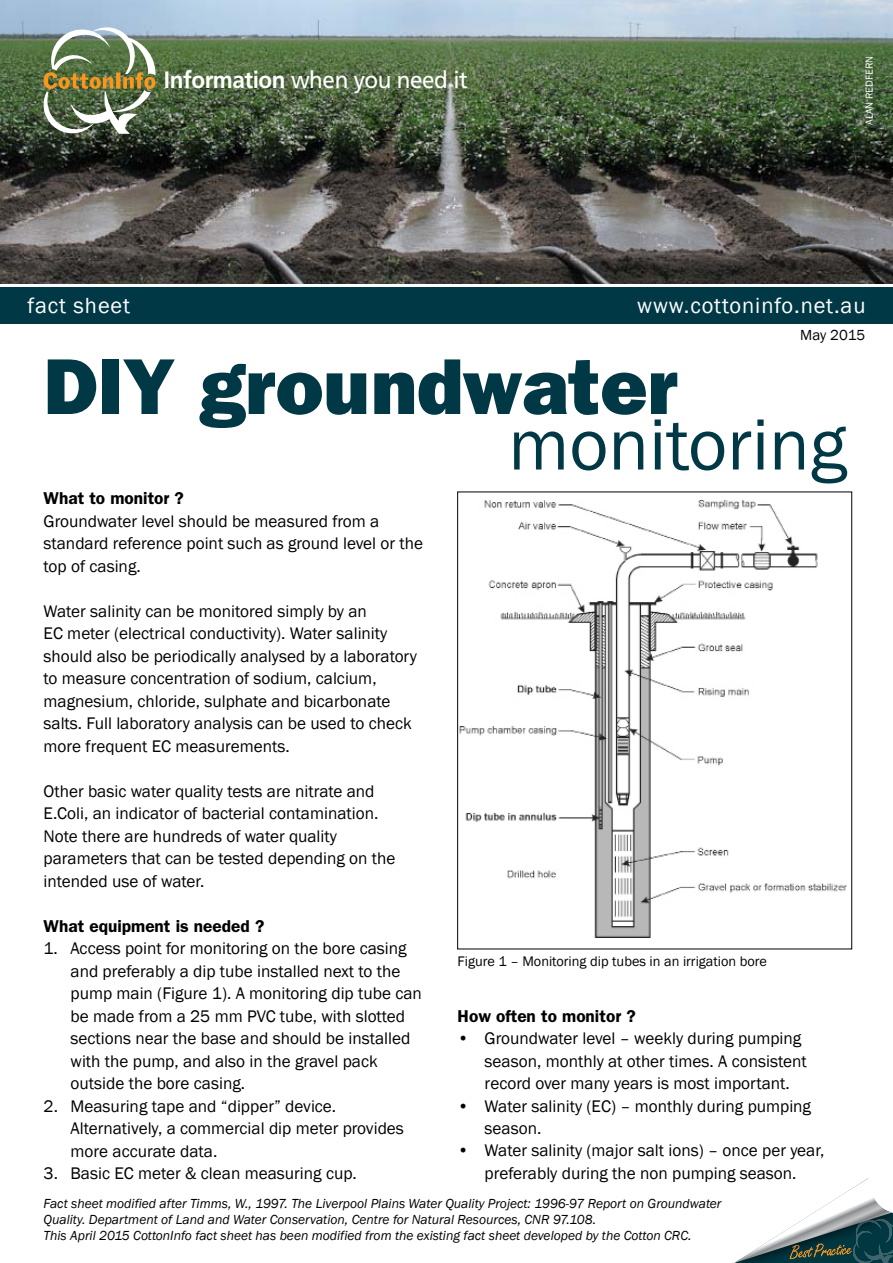
<style>
.page{position:relative;width:893px;height:1263px;background:#fff}
.page>*{position:absolute;margin:0;border:0;box-sizing:border-box;transform-origin:0 0}
.t1{font:800 79.5px "Franklin Gothic";color:#003846}
.t2{font:75px "Franklin Gothic";color:#003846}
.t3{font:23.7px "Frutiger";letter-spacing:-.02em;color:#fff;scale:.95 1}
.t4{font:22.5px "Franklin Gothic";letter-spacing:.04em;color:#fff}
.t5{font:17.25px/22.5px "Franklin Gothic";color:#000}
.t6{font:600 17.25px "Franklin Gothic";color:#000}
.t7{font:15px "Franklin Gothic";color:#000}
.t8{font:14.25px "Franklin Gothic";color:#000}
.t9{font:italic 13.5px/15.8px "Franklin Gothic";color:#000}
.t10{font:10.5px "Franklin Gothic";color:#fff}
.s1{font-weight:700}
</style>
<div class="page">
<img style="left:0;top:0;width:893px;height:283px">
<div style="left:0;top:287px;width:893px;height:36px;background:#003846"></div>
<svg style="left:41px;top:24px;width:115px;height:112px;background:#7f8b6c"></svg>
<svg style="left:734px;top:1178px;width:159px;height:85px"></svg>
<img style="left:460px;top:500px;width:386px;height:437px">
<h3 class="t3" style="left:164px;top:66px;width:321px"><span class="s1">Information</span> when you need it</h3>
<p class="t10" style="left:863px;top:125px;width:69px;rotate:-90deg">Alan Redfern</p>
<h3 class="t4" style="left:28px;top:292px;width:104px">fact sheet</h3>
<h3 class="t4" style="left:637px;top:292px;width:230px">www.cottoninfo.net.au</h3>
<p class="t7" style="left:800px;top:326px;width:67px">May 2015</p>
<h1 class="t1" style="left:44px;top:340px;width:636px">DIY groundwater</h1>
<h2 class="t2" style="left:508px;top:398px;width:340px">monitoring</h2>
<p class="t6" style="left:44px;top:488px;width:142px">What to monitor ?</p>
<p class="t5" style="left:44px;top:510px;width:381px">Groundwater level should be measured from a standard reference point such as ground level or the top of casing.</p>
<p class="t5" style="left:44px;top:600px;width:375px">Water salinity can be monitored simply by an<br>EC meter (electrical conductivity). Water salinity should also be periodically analysed by a laboratory to measure concentration of sodium, calcium, magnesium, chloride, sulphate and bicarbonate salts. Full laboratory analysis can be used to check more frequent EC measurements.</p>
<p class="t5" style="left:44px;top:780px;width:353px">Other basic water quality tests are nitrate and E.Coli, an indicator of bacterial contamination.<br>Note there are hundreds of water quality parameters that can be tested depending on the intended use of water.</p>
<p class="t6" style="left:44px;top:915px;width:222px">What equipment is needed ?</p>
<p class="t5" style="left:71px;top:937px;width:353px;text-indent:-27px">1. Access point for monitoring on the bore casing and preferably a dip tube installed next to the pump main (Figure 1). A monitoring dip tube can be made from a 25 mm PVC tube, with slotted sections near the base and should be installed with the pump, and also in the gravel pack outside the bore casing.</p>
<p class="t5" style="left:71px;top:1095px;width:335px;text-indent:-27px">2. Measuring tape and “dipper” device.<br>Alternatively, a commercial dip meter provides more accurate data.</p>
<p class="t5" style="left:44px;top:1162px;width:315px">3. Basic EC meter &amp; clean measuring cup.</p>
<p class="t8" style="left:458px;top:952px;width:311px">Figure 1 – Monitoring dip tubes in an irrigation bore</p>
<p class="t6" style="left:458px;top:1005px;width:180px">How often to monitor ?</p>
<p class="t5" style="left:485px;top:1027px;width:324px;text-indent:-27px">• Groundwater level – weekly during pumping season, monthly at other times. A consistent record over many years is most important.</p>
<p class="t5" style="left:485px;top:1095px;width:328px;text-indent:-27px">• Water salinity (EC) – monthly during pumping season.</p>
<p class="t5" style="left:458px;top:1140px;width:368px;text-align:center">• Water salinity (major salt ions) – once per year, preferably during the non pumping season.</p>
<p class="t9" style="left:44px;top:1196px;width:679px">Fact sheet modified after Timms, W., 1997. The Liverpool Plains Water Quality Project: 1996-97 Report on Groundwater<br>Quality. Department of Land and Water Conservation, Centre for Natural Resources, CNR 97.108.<br>This April 2015 CottonInfo fact sheet has been modified from the existing fact sheet developed by the Cotton CRC.</p>
</div>
